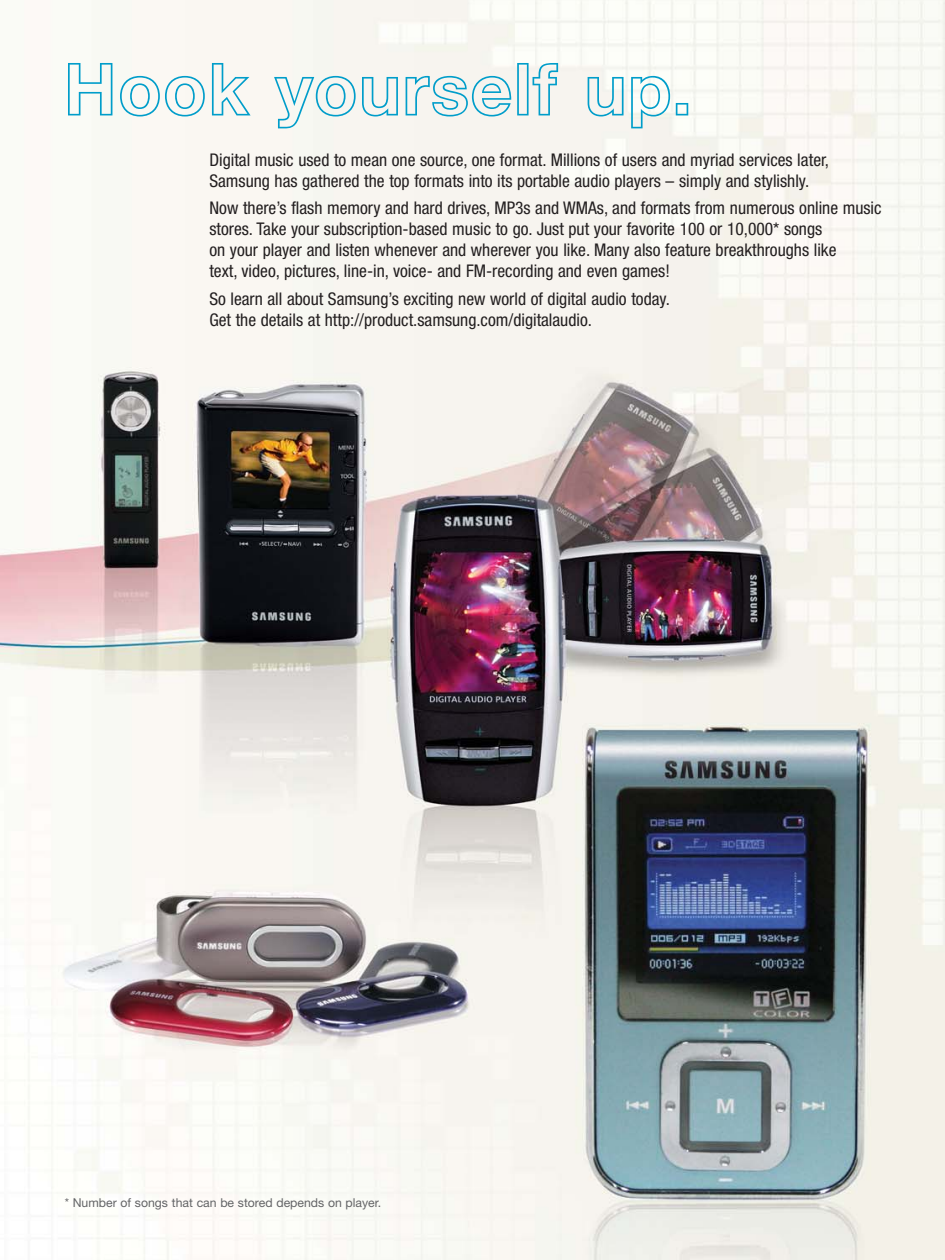
<style>
.page{position:relative;width:945px;height:1260px;background:#fff}
.page>*{position:absolute;margin:0;border:0;box-sizing:border-box;transform-origin:0 0}
.t1{font:73.5px "Helvetica Neue Bold Outline";color:#009dca}
.t2{font:condensed 17.5px/21px "Helvetica Neue";color:#231f20}
.t3{font:12.25px "Helvetica Neue";color:#636466}
</style>
<div class="page">
<img style="left:0;top:0;width:945px;height:1260px">
<h1 class="t1" style="left:63px;top:63px;width:632px">Hook yourself up.</h1>
<p class="t2" style="left:209px;top:151px;width:621px">Digital music used to mean one source, one format. Millions of users and myriad services later,<br>Samsung has gathered the top formats into its portable audio players – simply and stylishly.</p>
<p class="t2" style="left:209px;top:199px;width:674px">Now there’s flash memory and hard drives, MP3s and WMAs, and formats from numerous online music stores. Take your subscription-based music to go. Just put your favorite 100 or 10,000* songs<br>on your player and listen whenever and wherever you like. Many also feature breakthroughs like<br>text, video, pictures, line-in, voice- and FM-recording and even games!</p>
<p class="t2" style="left:209px;top:289px;width:462px">So learn all about Samsung’s exciting new world of digital audio today.<br>Get the details at http://product.samsung.com/digitalaudio.</p>
<p class="t3" style="left:65px;top:1199px;width:318px">* Number of songs that can be stored depends on player.</p>
</div>
